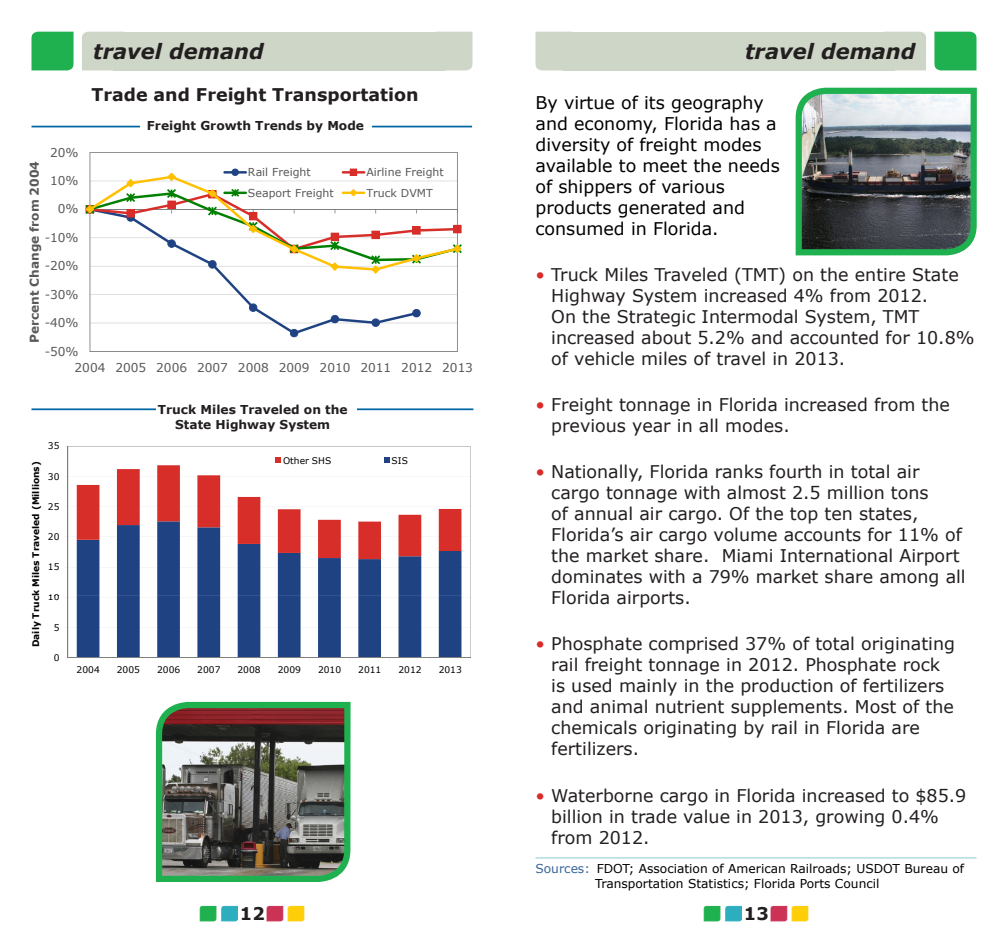
<style>
.page{position:relative;width:1008px;height:945px;background:#fff}
.page>*{position:absolute;margin:0;border:0;box-sizing:border-box;transform-origin:0 0}
.t1{font:italic 700 21px "Verdana";color:#231f20}
.List_Paragraph{font:17.5px/21px "Verdana";color:#231f20}
.t2{font:17.5px/21px "Verdana";color:#000}
.t3{font:700 17.5px "Verdana";color:#231f20}
.t4{font:12.25px/14.7px "Verdana";color:#000}
.t5{font:700 12.25px "Verdana";color:#231f20}
.t6{font:12.08px "Verdana";color:#595959}
.t7{font:700 12.08px "Verdana";letter-spacing:-.005em;color:#595959}
.t8{font:11.03px "Verdana";letter-spacing:.005em;color:#595959}
.t9{font:9.1px "Verdana";letter-spacing:.005em;color:#000}
.t10{font:700 9.1px "Verdana";letter-spacing:-.005em;color:#000}
.s1{color:#d82c2a}
.s2{color:#386599}
</style>
<div class="page">
<svg style="left:200px;top:906px;width:38px;height:15px"></svg>
<svg style="left:704px;top:906px;width:38px;height:15px"></svg>
<svg style="left:267px;top:906px;width:37px;height:15px"></svg>
<svg style="left:771px;top:906px;width:37px;height:15px"></svg>
<hr style="left:31px;top:408px;width:442px;height:2px;background:#0066a4">
<hr style="left:32px;top:126px;width:440px;height:1px;background:#0066a4">
<div style="left:140px;top:118px;width:232px;height:18px;background:#fff"></div>
<svg style="left:155px;top:701px;width:196px;height:181px;background:#686f62"></svg>
<hr style="left:536px;top:857px;width:440px;height:2px;background:#bae2e4">
<img style="left:795px;top:87px;width:182px;height:169px">
<div style="left:156px;top:400px;width:201px;height:19px;background:#fff"></div>
<div style="left:32px;top:32px;width:42px;height:38px;background:#1fb04f"></div>
<div style="left:113px;top:32px;width:332px;height:38px;background:#ced6c7"></div>
<svg style="left:82px;top:32px;width:31px;height:38px"></svg>
<svg style="left:445px;top:32px;width:28px;height:38px"></svg>
<div style="left:934px;top:32px;width:42px;height:38px;background:#1fb04f"></div>
<div style="left:563px;top:32px;width:332px;height:38px;background:#ced6c7"></div>
<svg style="left:895px;top:32px;width:31px;height:38px"></svg>
<svg style="left:535px;top:32px;width:28px;height:38px"></svg>
<svg style="left:68px;top:446px;width:402px;height:12px"></svg>
<div style="left:222px;top:452px;width:236px;height:17px;background:#fff"></div>
<svg style="left:68px;top:458px;width:402px;height:200px"></svg>
<svg style="left:90px;top:152px;width:368px;height:200px"></svg>
<svg style="left:90px;top:274px;width:328px;height:61px"></svg>
<svg style="left:249px;top:303px;width:8px;height:9px"></svg>
<svg style="left:290px;top:329px;width:8px;height:9px"></svg>
<svg style="left:330px;top:315px;width:9px;height:9px"></svg>
<svg style="left:371px;top:318px;width:9px;height:9px"></svg>
<svg style="left:412px;top:309px;width:9px;height:9px"></svg>
<svg style="left:85px;top:168px;width:377px;height:106px"></svg>
<p class="t1" style="left:93px;top:38px;width:172px">travel demand</p>
<p class="t1" style="left:745px;top:38px;width:172px">travel demand</p>
<p class="t6" style="left:50px;top:145px;width:30px">20%</p>
<p class="t3" style="left:91px;top:83px;width:329px">Trade and Freight Transportation</p>
<p class="t5" style="left:147px;top:118px;width:219px">Freight Growth Trends by Mode</p>
<p class="t7" style="left:27px;top:343px;width:183px;rotate:-90deg">Percent Change from 2004</p>
<p class="t8" style="left:248px;top:165px;width:64px">Rail Freight</p>
<p class="t8" style="left:366px;top:165px;width:79px">Airline Freight</p>
<p class="t6" style="left:50px;top:173px;width:30px">10%</p>
<p class="t8" style="left:248px;top:186px;width:87px">Seaport Freight</p>
<p class="t8" style="left:366px;top:186px;width:68px">Truck DVMT</p>
<p class="t6" style="left:58px;top:201px;width:22px">0%</p>
<p class="t6" style="left:45px;top:230px;width:35px">-10%</p>
<p class="t6" style="left:45px;top:258px;width:35px">-20%</p>
<p class="t6" style="left:45px;top:287px;width:35px">-30%</p>
<p class="t6" style="left:45px;top:315px;width:35px">-40%</p>
<p class="t6" style="left:45px;top:343px;width:35px">-50%</p>
<p class="t6" style="left:75px;top:360px;width:400px">2004 2005 2006 2007 2008 2009 2010 2011 2012 2013</p>
<p class="t9" style="left:48px;top:440px;width:13px">35</p>
<p class="t10" style="left:30px;top:647px;width:188px;rotate:-90deg">Daily Truck Miles Traveled (Millions)</p>
<p class="t9" style="left:48px;top:471px;width:13px">30</p>
<p class="t9" style="left:48px;top:501px;width:13px">25</p>
<p class="t9" style="left:48px;top:531px;width:13px">20</p>
<p class="t9" style="left:48px;top:561px;width:13px">15</p>
<p class="t9" style="left:48px;top:591px;width:13px">10</p>
<p class="t9" style="left:54px;top:622px;width:7px">5</p>
<p class="t9" style="left:54px;top:652px;width:7px">0</p>
<p class="t5" style="left:158px;top:402px;width:191px">Truck Miles Traveled on the</p>
<p class="t5" style="left:175px;top:416px;width:157px">State Highway System</p>
<p class="t9" style="left:283px;top:454px;width:50px">Other SHS</p>
<p class="t9" style="left:392px;top:454px;width:18px">SIS</p>
<p class="t9" style="left:77px;top:664px;width:25px">2004</p>
<p class="t9" style="left:117px;top:664px;width:25px">2005</p>
<p class="t9" style="left:157px;top:664px;width:25px">2006</p>
<p class="t9" style="left:197px;top:664px;width:25px">2007</p>
<p class="t9" style="left:238px;top:664px;width:25px">2008</p>
<p class="t9" style="left:278px;top:664px;width:25px">2009</p>
<p class="t9" style="left:318px;top:664px;width:25px">2010</p>
<p class="t9" style="left:358px;top:664px;width:25px">2011</p>
<p class="t9" style="left:398px;top:664px;width:25px">2012</p>
<p class="t9" style="left:439px;top:664px;width:25px">2013</p>
<p class="t2" style="left:536px;top:91px;width:246px">By virtue of its geography and economy, Florida has a diversity of freight modes available to meet the needs of shippers of various products generated and consumed in Florida.</p>
<p class="List_Paragraph" style="left:551px;top:263px;width:425px;text-indent:-16px"><span class="s1">•</span> Truck Miles Traveled (TMT) on the entire State Highway System increased 4% from 2012.<br>On the Strategic Intermodal System, TMT increased about 5.2% and accounted for 10.8% of vehicle miles of travel in 2013.</p>
<p class="List_Paragraph" style="left:551px;top:394px;width:400px;text-indent:-16px"><span class="s1">•</span> Freight tonnage in Florida increased from the previous year in all modes.</p>
<p class="List_Paragraph" style="left:551px;top:461px;width:416px;text-indent:-16px"><span class="s1">•</span> Nationally, Florida ranks fourth in total air cargo tonnage with almost 2.5 million tons<br>of annual air cargo. Of the top ten states, Florida’s air cargo volume accounts for 11% of the market share. Miami International Airport dominates with a 79% market share among all Florida airports.</p>
<p class="List_Paragraph" style="left:551px;top:633px;width:405px;text-indent:-16px"><span class="s1">•</span> Phosphate comprised 37% of total originating rail freight tonnage in 2012. Phosphate rock is used mainly in the production of fertilizers and animal nutrient supplements. Most of the chemicals originating by rail in Florida are fertilizers.</p>
<p class="List_Paragraph" style="left:551px;top:784px;width:417px;text-indent:-16px"><span class="s1">•</span> Waterborne cargo in Florida increased to $85.9 billion in trade value in 2013, growing 0.4% from 2012.</p>
<p class="t4" style="left:595px;top:861px;width:371px;text-indent:-60px"><span class="s2">Sources:</span> FDOT; Association of American Railroads; USDOT Bureau of<br>Transportation Statistics; Florida Ports Council</p>
<p class="t3" style="left:240px;top:903px;width:26px">12</p>
<p class="t3" style="left:744px;top:903px;width:26px">13</p>
</div>
